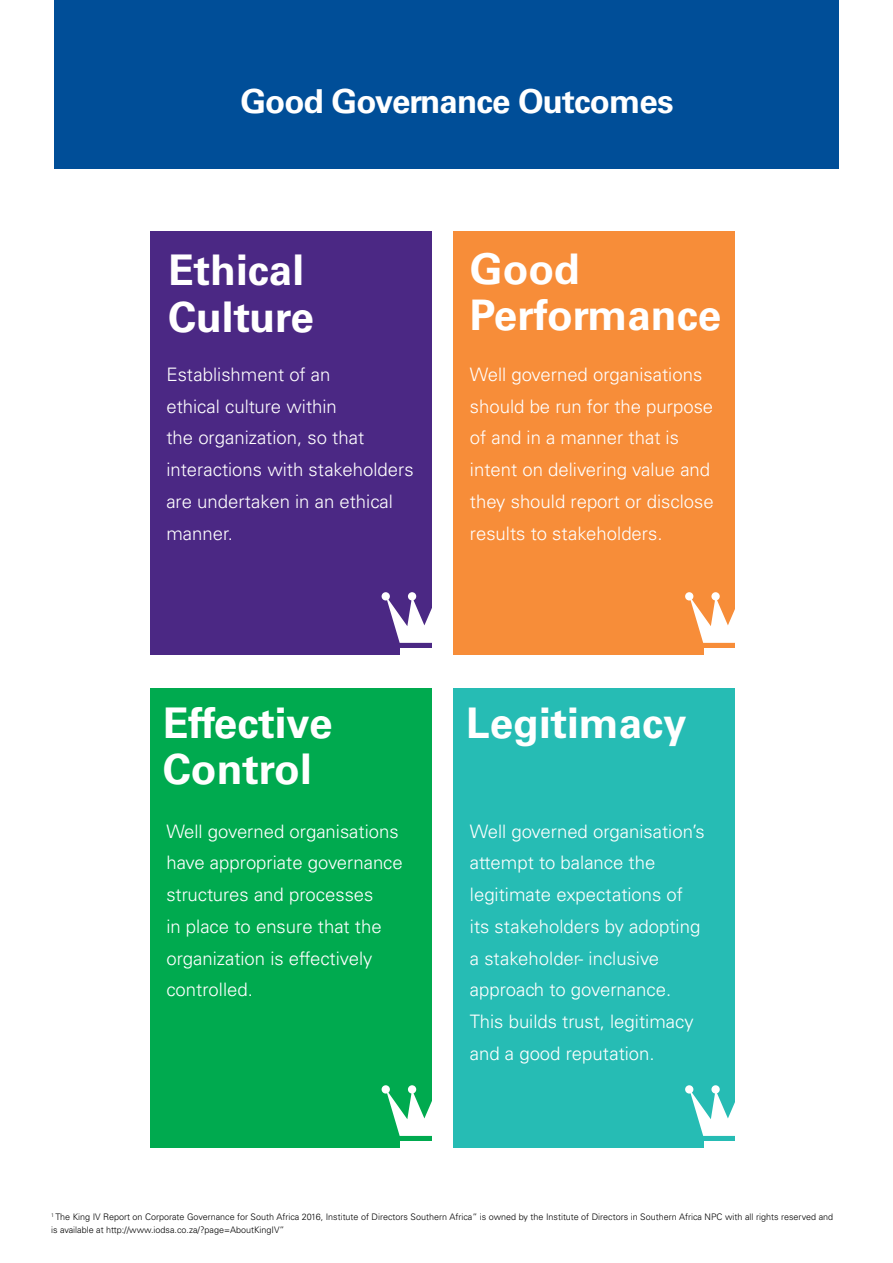
<style>
.page{position:relative;width:893px;height:1263px;background:#fff}
.page>*{position:absolute;margin:0;border:0;box-sizing:border-box;transform-origin:0 0}
.t1{font:700 42.15px/46.3px "Univers LT Std";color:#fff}
.t2{font:700 33px "Univers LT Std";letter-spacing:-.025em;color:#fff}
.t3{font:300 18.6px/31.8px "Univers LT Std";color:#fff}
.t4{font:300 9px/13.5px "Univers LT Std";color:#000}
</style>
<div class="page">
<div style="left:150px;top:231px;width:282px;height:424px;background:#4b2884"></div>
<div style="left:382px;top:592px;width:8px;height:8px;background:#fff;border-radius:50%"></div>
<div style="left:408px;top:592px;width:8px;height:8px;background:#fff;border-radius:50%"></div>
<svg style="left:386px;top:596px;width:68px;height:47px"></svg>
<div style="left:400px;top:648px;width:48px;height:7px;background:#fff"></div>
<div style="left:454px;top:231px;width:281px;height:424px;background:#f78d39"></div>
<div style="left:685px;top:592px;width:8px;height:8px;background:#fff;border-radius:50%"></div>
<div style="left:711px;top:592px;width:9px;height:8px;background:#fff;border-radius:50%"></div>
<svg style="left:689px;top:596px;width:46px;height:47px"></svg>
<div style="left:704px;top:648px;width:47px;height:7px;background:#fff"></div>
<div style="left:150px;top:688px;width:282px;height:460px;background:#00aa4f"></div>
<div style="left:382px;top:1085px;width:8px;height:8px;background:#fff;border-radius:50%"></div>
<div style="left:408px;top:1085px;width:8px;height:8px;background:#fff;border-radius:50%"></div>
<svg style="left:386px;top:1089px;width:68px;height:47px"></svg>
<div style="left:400px;top:1141px;width:48px;height:7px;background:#fff"></div>
<div style="left:454px;top:688px;width:281px;height:460px;background:#26bcb4"></div>
<div style="left:685px;top:1085px;width:8px;height:8px;background:#fff;border-radius:50%"></div>
<div style="left:711px;top:1085px;width:9px;height:8px;background:#fff;border-radius:50%"></div>
<svg style="left:689px;top:1089px;width:46px;height:47px"></svg>
<div style="left:704px;top:1141px;width:47px;height:7px;background:#fff"></div>
<div style="left:54px;top:0;width:785px;height:169px;background:#004e98"></div>
<h2 class="t2" style="left:240px;top:82px;width:435px">Good Governance Outcomes</h2>
<h1 class="t1" style="left:168px;top:248px;width:147px">Ethical<br>Culture</h1>
<h1 class="t1" style="left:470px;top:246px;width:253px">Good<br>Performance</h1>
<p class="t3" style="left:166px;top:358px;width:249px">Establishment of an<br>ethical culture within<br>the organization, so that interactions with stakeholders are undertaken in an ethical manner.</p>
<p class="t3" style="left:470px;top:358px;width:245px">Well governed organisations should be run for the purpose of and in a manner that is intent on delivering value and they should report or disclose results to stakeholders.</p>
<h1 class="t1" style="left:163px;top:700px;width:171px">Effective<br>Control</h1>
<p class="t3" style="left:166px;top:815px;width:238px">Well governed organisations have appropriate governance structures and processes<br>in place to ensure that the organization is effectively controlled.</p>
<h1 class="t1" style="left:466px;top:700px;width:222px">Legitimacy</h1>
<p class="t3" style="left:470px;top:815px;width:236px">Well governed organisation’s attempt to balance the legitimate expectations of its stakeholders by adopting a stakeholder- inclusive approach to governance.<br>This builds trust, legitimacy and a good reputation.</p>
<p class="t4" style="left:51px;top:1210px;width:784px"><sup>1</sup> The King IV Report on Corporate Governance for South Africa 2016, Institute of Directors Southern Africa” is owned by the Institute of Directors in Southern Africa NPC with all rights reserved and is available at http://www.iodsa.co.za/?page=AboutKingIV”</p>
</div>
